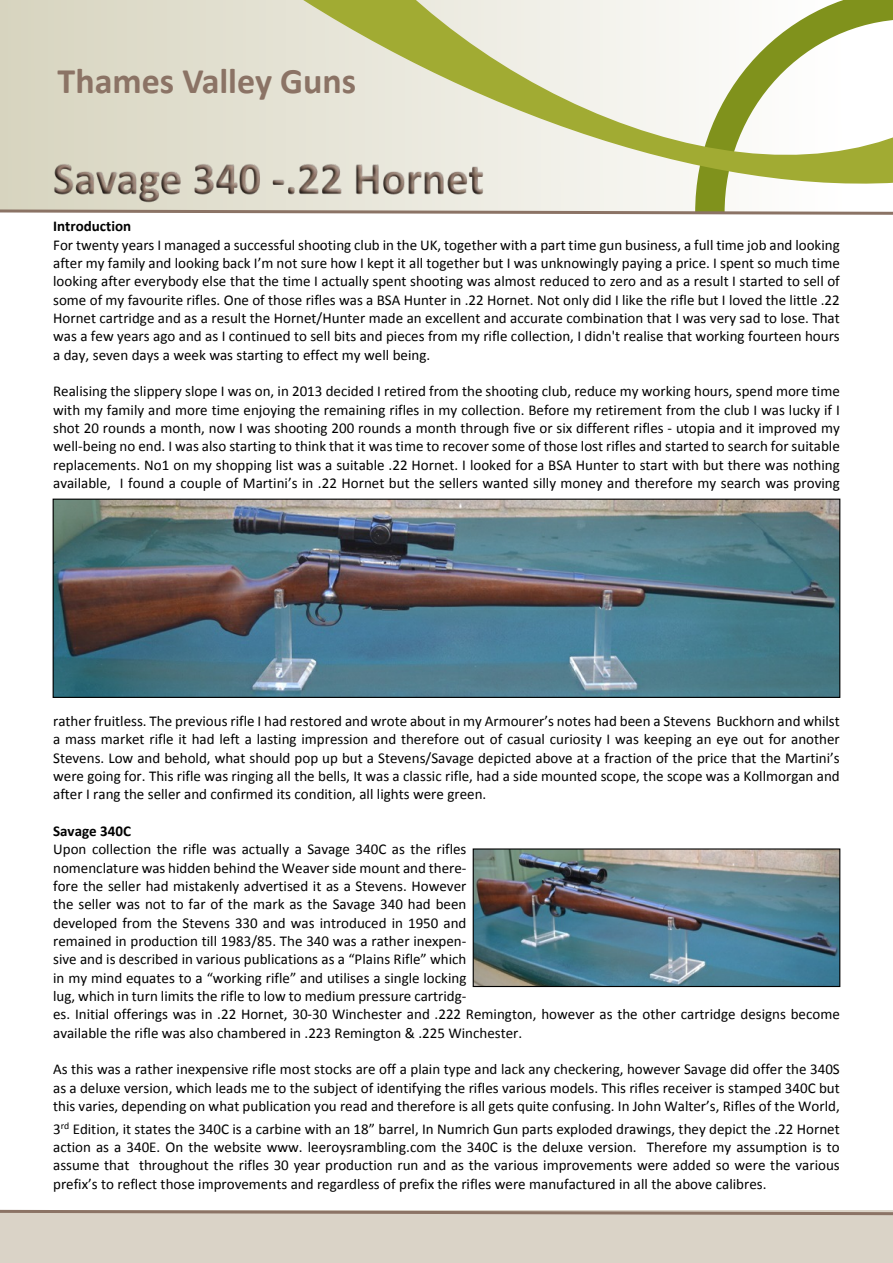
<style>
.page{position:relative;width:893px;height:1263px;background:#fff}
.page>*{position:absolute;margin:0;border:0;box-sizing:border-box;transform-origin:0 0}
.t1{font:700 36px "Calibri";color:#8b7365}
.t2{font:15px/18.3px "Calibri";color:#000;text-align:justify}
.t3{font:700 15px "Calibri";color:#000}
</style>
<div class="page">
<svg style="left:0;top:0;width:893px;height:215px"></svg>
<img style="left:53px;top:148px;width:449px;height:57px">
<div style="left:0;top:1210px;width:893px;height:53px;background:#dad3c7"></div>
<svg style="left:0;top:1209px;width:893px;height:7px"></svg>
<img style="left:55px;top:501px;width:783px;height:195px">
<div style="left:53px;top:499px;width:787px;height:199px;border:1px solid #000"></div>
<img style="left:475px;top:850px;width:363px;height:135px">
<div style="left:473px;top:848px;width:367px;height:139px;border:1px solid #000"></div>
<h1 class="t1" style="left:58px;top:66px;width:300px">Thames Valley Guns</h1>
<p class="t3" style="left:53px;top:220px;width:80px">Introduction</p>
<p class="t2" style="left:53px;top:237px;width:788px">For twenty years I managed a successful shooting club in the UK, together with a part time gun business, a full time job and looking after my family and looking back I’m not sure how I kept it all together but I was unknowingly paying a price. I spent so much time looking after everybody else that the time I actually spent shooting was almost reduced to zero and as a result I started to sell of some of my favourite rifles. One of those rifles was a BSA Hunter in .22 Hornet. Not only did I like the rifle but I loved the little .22<br>Hornet cartridge and as a result the Hornet/Hunter made an excellent and accurate combination that I was very sad to lose. That was a few years ago and as I continued to sell bits and pieces from my rifle collection, I didn't realise that working fourteen hours a day, seven days a week was starting to effect my well being.</p>
<p class="t2" style="left:53px;top:383px;width:788px">Realising the slippery slope I was on, in 2013 decided I retired from the shooting club, reduce my working hours, spend more time with my family and more time enjoying the remaining rifles in my collection. Before my retirement from the club I was lucky if I shot 20 rounds a month, now I was shooting 200 rounds a month through five or six different rifles - utopia and it improved my well-being no end. I was also starting to think that it was time to recover some of those lost rifles and started to search for suitable replacements. No1 on my shopping list was a suitable .22 Hornet. I looked for a BSA Hunter to start with but there was nothing available, I found a couple of Martini’s in .22 Hornet but the sellers wanted silly money and therefore my search was proving</p>
<p class="t2" style="left:53px;top:713px;width:788px">rather fruitless. The previous rifle I had restored and wrote about in my Armourer’s notes had been a Stevens Buckhorn and whilst a mass market rifle it had left a lasting impression and therefore out of casual curiosity I was keeping an eye out for another Stevens. Low and behold, what should pop up but a Stevens/Savage depicted above at a fraction of the price that the Martini’s were going for. This rifle was ringing all the bells, It was a classic rifle, had a side mounted scope, the scope was a Kollmorgan and after I rang the seller and confirmed its condition, all lights were green.</p>
<p class="t3" style="left:53px;top:825px;width:79px">Savage 340C</p>
<p class="t2" style="left:53px;top:841px;width:788px;text-align:left">Upon collection the rifle was actually a Savage 340C as the rifles<br>nomenclature was hidden behind the Weaver side mount and there-<br>fore the seller had mistakenly advertised it as a Stevens. However<br>the seller was not to far of the mark as the Savage 340 had been<br>developed from the Stevens 330 and was introduced in 1950 and<br>remained in production till 1983/85. The 340 was a rather inexpen-<br>sive and is described in various publications as a “Plains Rifle” which<br>in my mind equates to a “working rifle” and utilises a single locking<br>lug, which in turn limits the rifle to low to medium pressure cartridg-<br>es. Initial offerings was in .22 Hornet, 30-30 Winchester and .222 Remington, however as the other cartridge designs become available the rifle was also chambered in .223 Remington &amp; .225 Winchester.</p>
<p class="t2" style="left:53px;top:1061px;width:788px">As this was a rather inexpensive rifle most stocks are off a plain type and lack any checkering, however Savage did offer the 340S as a deluxe version, which leads me to the subject of identifying the rifles various models. This rifles receiver is stamped 340C but this varies, depending on what publication you read and therefore is all gets quite confusing. In John Walter’s, Rifles of the World,</p>
<p class="t2" style="left:53px;top:1121px;width:788px">3<sup>rd</sup> Edition, it states the 340C is a carbine with an 18” barrel, In Numrich Gun parts exploded drawings, they depict the .22 Hornet action as a 340E. On the website www. leeroysrambling.com the 340C is the deluxe version. Therefore my assumption is to assume that throughout the rifles 30 year production run and as the various improvements were added so were the various prefix’s to reflect those improvements and regardless of prefix the rifles were manufactured in all the above calibres.</p>
</div>
